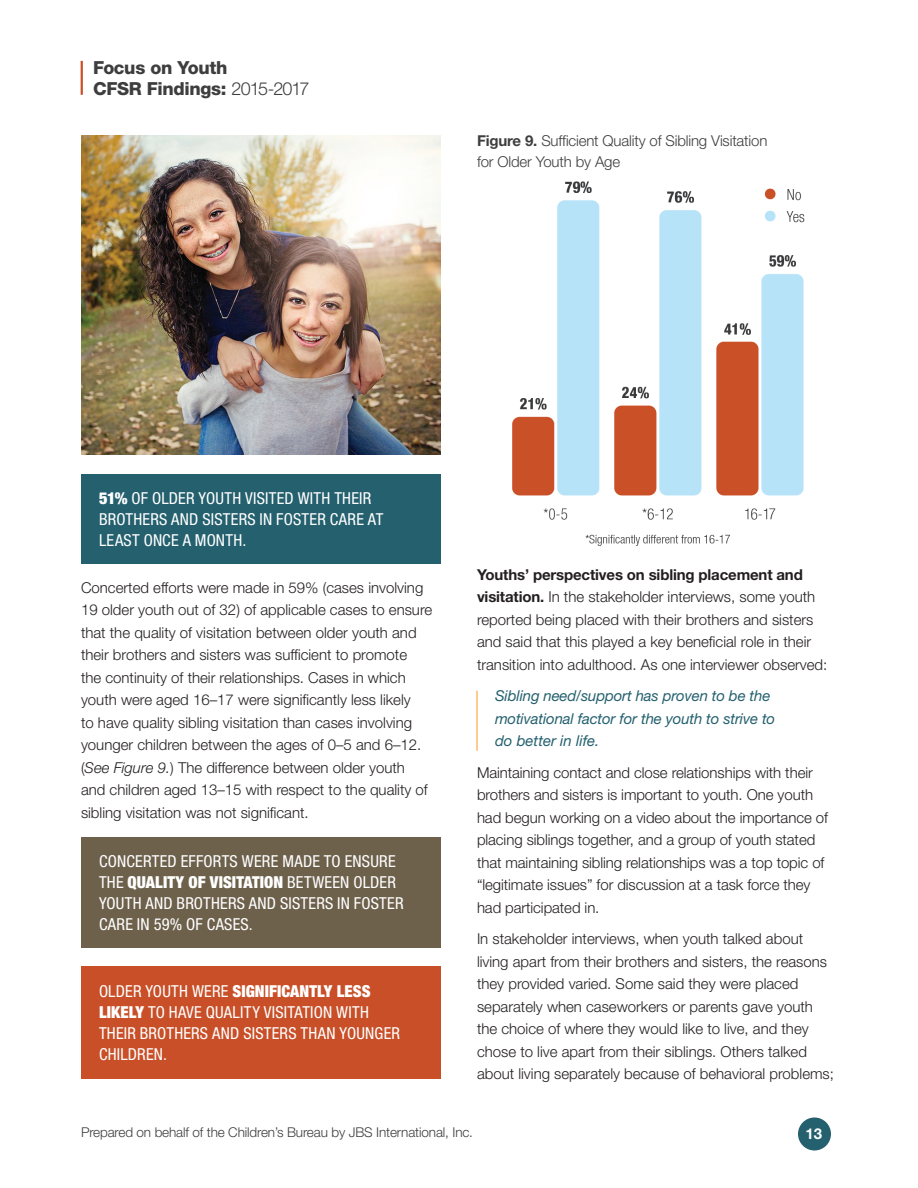
<style>
.page{position:relative;width:918px;height:1188px;background:#fff}
.page>*{position:absolute;margin:0;border:0;box-sizing:border-box;transform-origin:0 0}
.t1{font:800 18px/21px "Helvetica Neue LT Std";letter-spacing:-.02em;color:#3e3e3f}
.t2{font:condensed 16.5px/21px "Helvetica Neue LT Std";letter-spacing:.01em;color:#fff}
.t3{font:300 15px/22.5px "Helvetica Neue LT Std";color:#231f20}
.t4{font:italic 15px/22.5px "Helvetica Neue LT Std";letter-spacing:-.01em;color:#24606e}
.t5{font:300 15px/21px "Helvetica Neue LT Std";letter-spacing:-.01em;color:#3e3e3f}
.t6{font:700 15px "Helvetica Neue LT Std";color:#fff}
.t7{font:300 13.5px "Helvetica Neue LT Std";letter-spacing:-.01em;color:#3e3e3f}
.s1{font-weight:300}
.s2{font-weight:700}
.s3{font-weight:900}
.s4{font-style:italic}
</style>
<div class="page">
<hr style="left:81px;top:61px;width:2px;height:34px;background:#c84f27">
<div style="left:798px;top:1118px;width:33px;height:32px;background:#24606e;border-radius:50%"></div>
<img style="left:81px;top:135px;width:360px;height:319px">
<div style="left:81px;top:474px;width:360px;height:90px;background:#24606e"></div>
<img style="left:512px;top:181px;width:293px;height:365px">
<hr style="left:476px;top:691px;width:2px;height:60px;background:#f9a43a">
<div style="left:81px;top:837px;width:360px;height:111px;background:#6e614c"></div>
<div style="left:81px;top:967px;width:360px;height:112px;background:#c84f27"></div>
<p class="t1" style="left:93px;top:57px;width:218px">Focus on Youth<br>CFSR Findings: <span class="s1">2015-2017</span></p>
<p class="t5" style="left:477px;top:130px;width:292px"><span class="s2">Figure 9.</span> Sufficient Quality of Sibling Visitation for Older Youth by Age</p>
<p class="t2" style="left:99px;top:487px;width:286px"><span class="s3">51%</span> OF OLDER YOUTH VISITED WITH THEIR<br>BROTHERS AND SISTERS IN FOSTER CARE AT<br>LEAST ONCE A MONTH.</p>
<p class="t3" style="left:81px;top:576px;width:353px">Concerted efforts were made in 59% (cases involving 19 older youth out of 32) of applicable cases to ensure that the quality of visitation between older youth and their brothers and sisters was sufficient to promote<br>the continuity of their relationships. Cases in which youth were aged 16–17 were significantly less likely<br>to have quality sibling visitation than cases involving younger children between the ages of 0–5 and 6–12. (<span class="s4">See Figure 9.</span>) The difference between older youth and children aged 13–15 with respect to the quality of sibling visitation was not significant.</p>
<p class="t2" style="left:99px;top:851px;width:306px">CONCERTED EFFORTS WERE MADE TO ENSURE THE <span class="s3">QUALITY OF VISITATION</span> BETWEEN OLDER YOUTH AND BROTHERS AND SISTERS IN FOSTER CARE IN 59% OF CASES.</p>
<p class="t2" style="left:99px;top:980px;width:303px">OLDER YOUTH WERE <span class="s3">SIGNIFICANTLY LESS<br>LIKELY</span> TO HAVE QUALITY VISITATION WITH<br>THEIR BROTHERS AND SISTERS THAN YOUNGER<br>CHILDREN.</p>
<p class="t3" style="left:477px;top:563px;width:352px"><span class="s2">Youths’ perspectives on sibling placement and visitation.</span> In the stakeholder interviews, some youth reported being placed with their brothers and sisters and said that this played a key beneficial role in their transition into adulthood. As one interviewer observed:</p>
<p class="t4" style="left:495px;top:685px;width:282px">Sibling need/support has proven to be the motivational factor for the youth to strive to do better in life.</p>
<p class="t3" style="left:477px;top:761px;width:353px">Maintaining contact and close relationships with their brothers and sisters is important to youth. One youth had begun working on a video about the importance of placing siblings together, and a group of youth stated that maintaining sibling relationships was a top topic of “legitimate issues” for discussion at a task force they had participated in.</p>
<p class="t3" style="left:477px;top:928px;width:359px">In stakeholder interviews, when youth talked about living apart from their brothers and sisters, the reasons they provided varied. Some said they were placed separately when caseworkers or parents gave youth the choice of where they would like to live, and they chose to live apart from their siblings. Others talked about living separately because of behavioral problems;</p>
<p class="t7" style="left:81px;top:1124px;width:394px">Prepared on behalf of the Children’s Bureau by JBS International, Inc.</p>
<p class="t6" style="left:805px;top:1125px;width:18px">13</p>
</div>
